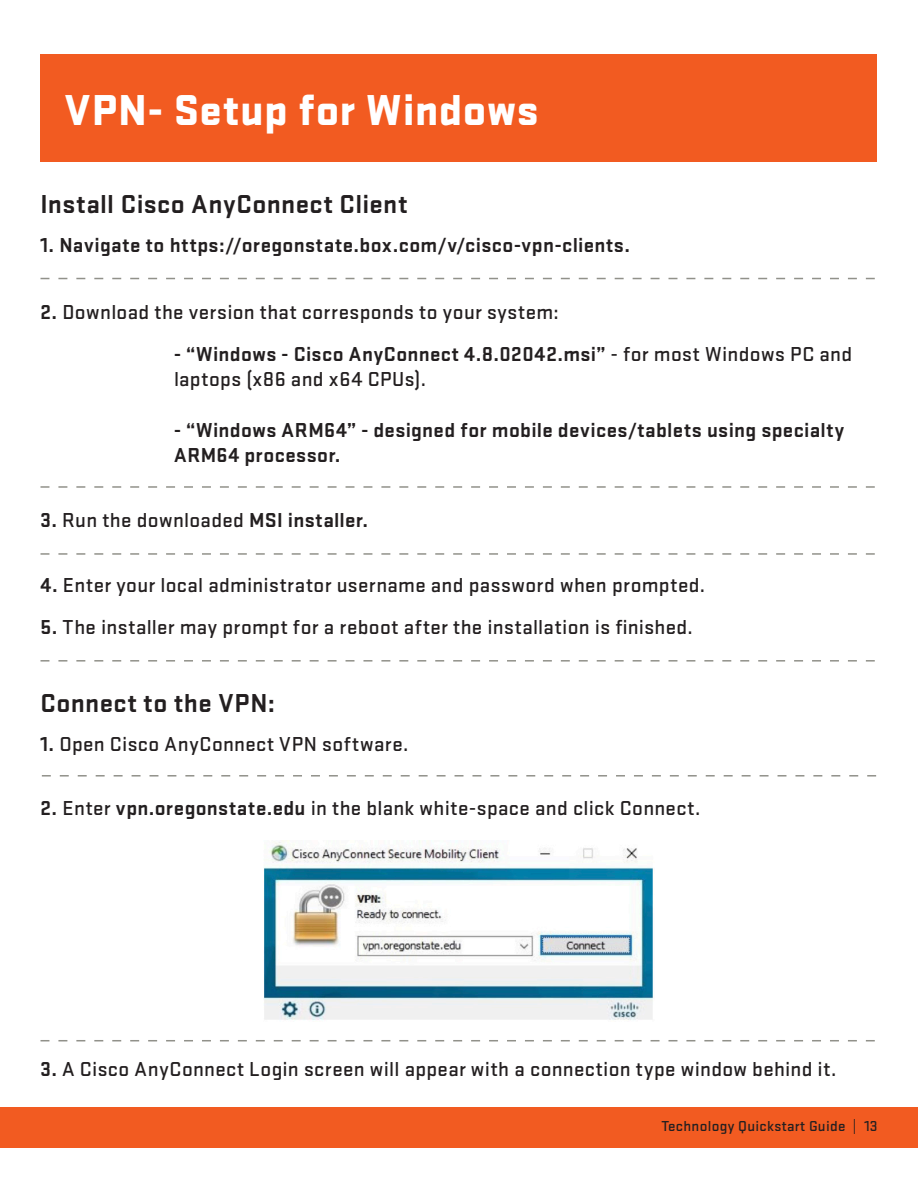
<style>
.page{position:relative;width:918px;height:1188px;background:#fff}
.page>*{position:absolute;margin:0;border:0;box-sizing:border-box;transform-origin:0 0}
.t1{font:900 45px "Stratum 2";letter-spacing:.02em;color:#fff}
.t2{font:700 27px "Stratum 2";letter-spacing:.015em;color:#231f20}
.t3{font:500 21px/25.2px "Stratum 2";letter-spacing:.015em;color:#231f20}
.t4{font:700 21px/25.2px "Stratum 2";letter-spacing:.015em;color:#231f20}
.t5{font:500 15px "Stratum 2";letter-spacing:.02em;color:#231f20}
.s1{font-weight:700}
</style>
<div class="page">
<div style="left:0;top:1107px;width:918px;height:41px;background:#f25b21"></div>
<img style="left:264px;top:841px;width:389px;height:179px">
<svg style="left:42px;top:775px;width:834px;height:2px"></svg>
<div style="left:40px;top:54px;width:838px;height:108px;background:#f25b21"></div>
<svg style="left:40px;top:278px;width:835px;height:1px"></svg>
<svg style="left:40px;top:486px;width:835px;height:2px"></svg>
<svg style="left:40px;top:553px;width:835px;height:2px"></svg>
<svg style="left:40px;top:660px;width:835px;height:2px"></svg>
<svg style="left:40px;top:1040px;width:835px;height:1px"></svg>
<p class="t1" style="left:65px;top:77px;width:475px">VPN- Setup for Windows</p>
<p class="t2" style="left:40px;top:185px;width:369px">Install Cisco AnyConnect Client</p>
<p class="t4" style="left:40px;top:232px;width:591px">1. Navigate to https://oregonstate.box.com/v/cisco-vpn-clients.</p>
<p class="t3" style="left:40px;top:298px;width:520px"><span class="s1">2.</span> Download the version that corresponds to your system:</p>
<p class="t3" style="left:174px;top:340px;width:680px"><span class="s1">- “Windows - Cisco AnyConnect 4.8.02042.msi”</span> - for most Windows PC and laptops (x86 and x64 CPUs).</p>
<p class="t4" style="left:174px;top:416px;width:672px">- “Windows ARM64” - designed for mobile devices/tablets using specialty<br>ARM64 processor.</p>
<p class="t3" style="left:40px;top:507px;width:329px"><span class="s1">3.</span> Run the downloaded <span class="s1">MSI installer.</span></p>
<p class="t3" style="left:40px;top:572px;width:666px"><span class="s1">4.</span> Enter your local administrator username and password when prompted.</p>
<p class="t3" style="left:40px;top:614px;width:654px"><span class="s1">5.</span> The installer may prompt for a reboot after the installation is finished.</p>
<p class="t2" style="left:40px;top:684px;width:236px">Connect to the VPN:</p>
<p class="t3" style="left:40px;top:730px;width:369px"><span class="s1">1.</span> Open Cisco AnyConnect VPN software.</p>
<p class="t3" style="left:40px;top:795px;width:661px"><span class="s1">2.</span> Enter <span class="s1">vpn.oregonstate.edu</span> in the blank white-space and click Connect.</p>
<p class="t3" style="left:40px;top:1055px;width:797px"><span class="s1">3.</span> A Cisco AnyConnect Login screen will appear with a connection type window behind it.</p>
<p class="t5" style="left:661px;top:1116px;width:218px">Technology Quickstart Guide | 13</p>
</div>
